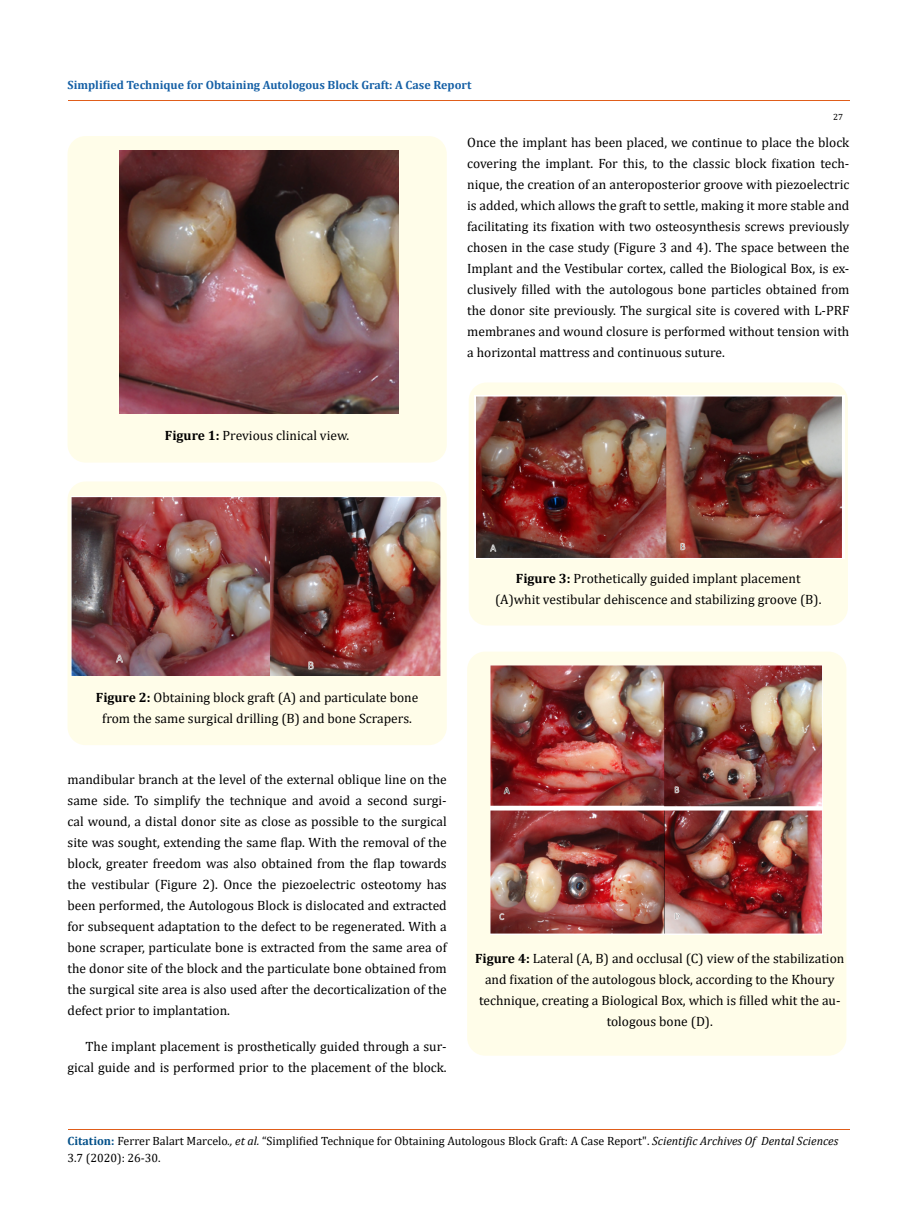
<style>
.page{position:relative;width:917px;height:1224px;background:#fff}
.page>*{position:absolute;margin:0;border:0;box-sizing:border-box;transform-origin:0 0}
.t1{font:13.5px/21px "Cambria";color:#000;text-align:center}
.t2{font:12px/16.5px "Cambria";color:#000}
.t3{font:700 12px "Cambria";color:#1560a6}
.t4{font:9px "Cambria";color:#000}
.s1{font-weight:700}
.s2{font-weight:700;color:#035089}
.s3{font-style:italic}
</style>
<div class="page">
<hr style="left:68px;top:101px;width:781px;height:1px;background:#e05d1a">
<div style="left:68px;top:136px;width:379px;height:327px;background:#fffde9;border-radius:18px"></div>
<img style="left:120px;top:151px;width:278px;height:263px">
<div style="left:68px;top:482px;width:379px;height:263px;background:#fffde9;border-radius:18px"></div>
<img style="left:72px;top:497px;width:368px;height:178px">
<div style="left:468px;top:382px;width:379px;height:244px;background:#fffde9;border-radius:18px"></div>
<img style="left:474px;top:396px;width:370px;height:162px">
<div style="left:467px;top:652px;width:379px;height:404px;background:#fffde9;border-radius:18px"></div>
<img style="left:490px;top:666px;width:332px;height:269px">
<hr style="left:68px;top:1129px;width:781px;height:1px;background:#e05d1a">
<p class="t3" style="left:68px;top:76px;width:405px">Simplified Technique for Obtaining Autologous Block Graft: A Case Report</p>
<p class="t4" style="left:833px;top:112px;width:11px">27</p>
<p class="t1" style="left:165px;top:425px;width:186px"><span class="s1">Figure 1:</span> Previous clinical view.</p>
<p class="t1" style="left:467px;top:131px;width:384px;text-align:justify">Once the implant has been placed, we continue to place the block covering the implant. For this, to the classic block fixation tech&shy;nique, the creation of an anteroposterior groove with piezoelectric is added, which allows the graft to settle, making it more stable and facilitating its fixation with two osteosynthesis screws previously chosen in the case study (Figure 3 and 4). The space between the Implant and the Vestibular cortex, called the Biological Box, is ex&shy;clusively filled with the autologous bone particles obtained from the donor site previously. The surgical site is covered with L-PRF membranes and wound closure is performed without tension with a horizontal mattress and continuous suture.</p>
<p class="t1" style="left:495px;top:568px;width:328px"><span class="s1">Figure 3:</span> Prothetically guided implant placement (A)whit vestibular dehiscence and stabilizing groove (B).</p>
<p class="t1" style="left:96px;top:687px;width:324px"><span class="s1">Figure 2:</span> Obtaining block graft (A) and particulate bone from the same surgical drilling (B) and bone Scrapers.</p>
<p class="t1" style="left:68px;top:768px;width:381px;text-align:justify">mandibular branch at the level of the external oblique line on the same side. To simplify the technique and avoid a second surgi&shy;cal wound, a distal donor site as close as possible to the surgical site was sought, extending the same flap. With the removal of the block, greater freedom was also obtained from the flap towards the vestibular (Figure 2). Once the piezoelectric osteotomy has been performed, the Autologous Block is dislocated and extracted for subsequent adaptation to the defect to be regenerated. With a bone scraper, particulate bone is extracted from the same area of the donor site of the block and the particulate bone obtained from the surgical site area is also used after the decorticalization of the defect prior to implantation.</p>
<p class="t1" style="left:67px;top:1036px;width:381px;text-align:right">The implant placement is prosthetically guided through a sur&shy;gical guide and is performed prior to the placement of the block.</p>
<p class="t1" style="left:475px;top:948px;width:371px"><span class="s1">Figure 4:</span> Lateral (A, B) and occlusal (C) view of the stabilization and fixation of the autologous block, according to the Khoury technique, creating a Biological Box, which is filled whit the au&shy;tologous bone (D).</p>
<p class="t2" style="left:67px;top:1133px;width:772px"><span class="s2">Citation:</span> Ferrer Balart Marcelo<span class="s3">., et al.</span> “Simplified Technique for Obtaining Autologous Block Graft: A Case Report". <span class="s3">Scientific Archives Of Dental Sciences<br></span>3.7 (2020): 26-30.</p>
</div>
